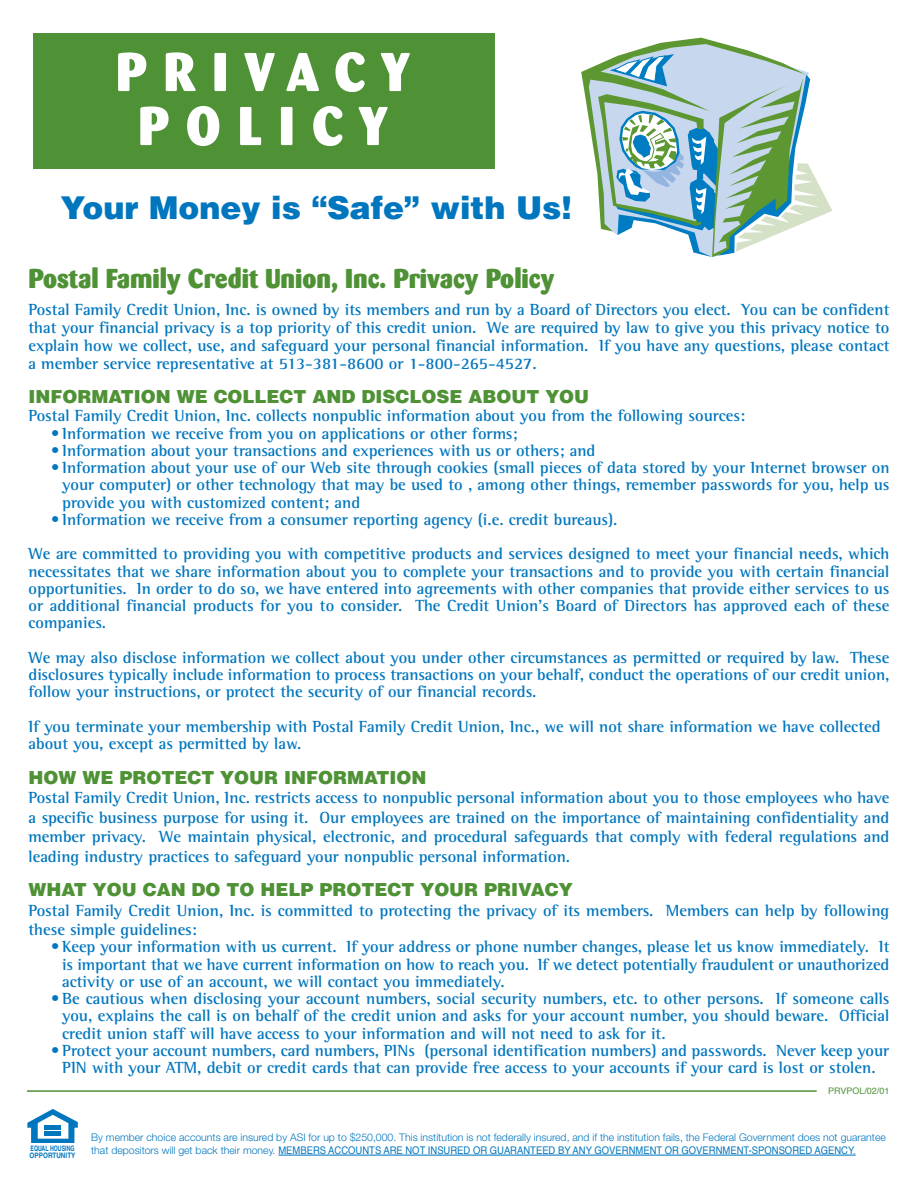
<style>
.page{position:relative;width:918px;height:1188px;background:#fff}
.page>*{position:absolute;margin:0;border:0;box-sizing:border-box;transform-origin:0 0}
.t1{font:800 54px/54px "Barmeno";letter-spacing:.32em;color:#fff;text-align:center}
.t2{font:900 31.5px "Helvetica";color:#0076be}
.t3{font:800 27px "Barmeno";color:#4f9236}
.t4{font:900 18px "Helvetica";color:#4f9236}
.t5{font:700 16.5px/17.2px "Rotis Semi Serif";color:#0076be;text-align:justify}
.t6{font:300 10.5px "Helvetica Neue";color:#0076be}
.t7{font:10.5px "Helvetica";color:#0076be;scale:.9 1}
.t8{font:9px "Helvetica";color:#4f9236}
.t9{font:700 7.5px/7.5px "Helvetica";color:#0076be;scale:.7 1}
.s1{font-family:"Helvetica Neue";font-weight:300}
</style>
<div class="page">
<svg style="left:27px;top:1109px;width:51px;height:34px"></svg>
<hr style="left:45px;top:1125px;width:16px;height:4px;background:#0076be">
<hr style="left:45px;top:1132px;width:16px;height:4px;background:#0076be">
<hr style="left:278px;top:1155px;width:578px;height:1px;background:#0076be">
<div style="left:33px;top:34px;width:461px;height:135px;background:#4f9236"></div>
<svg style="left:581px;top:38px;width:251px;height:219px"></svg>
<hr style="left:27px;top:1090px;width:790px;height:2px;background:#4f9236">
<h1 class="t1" style="left:116px;top:50px;width:296px">PRIVACY<br>POLICY</h1>
<h2 class="t2" style="left:61px;top:189px;width:513px">Your Money is “Safe” with Us!</h2>
<h3 class="t3" style="left:28px;top:267px;width:527px">Postal Family Credit Union, Inc. Privacy Policy</h3>
<p class="t5" style="left:28px;top:302px;width:863px;line-height:18px">Postal Family Credit Union, Inc. is owned by its members and run by a Board of Directors you elect. You can be confident that your financial privacy is a top priority of this credit union. We are required by law to give you this privacy notice to explain how we collect, use, and safeguard your personal financial information. If you have any questions, please contact a member service representative at 513-381-8600 or 1-800-265-4527.</p>
<p class="t4" style="left:28px;top:387px;width:562px">INFORMATION WE COLLECT AND DISCLOSE ABOUT YOU</p>
<p class="t5" style="left:28px;top:409px;width:718px">Postal Family Credit Union, Inc. collects nonpublic information about you from the following sources:</p>
<p class="t5" style="left:51px;top:426px;width:468px">• Information we receive from you on applications or other forms;</p>
<p class="t5" style="left:51px;top:443px;width:546px">• Information about your transactions and experiences with us or others; and</p>
<p class="t5" style="left:62px;top:461px;width:829px;text-indent:-11px">• Information about your use of our Web site through cookies (small pieces of data stored by your Internet browser on your computer) or other technology that may be used to , among other things, remember passwords for you, help us provide you with customized content; and</p>
<p class="t5" style="left:29px;top:504px;width:863px;line-height:34.5px;text-indent:23px">• Information we receive from a consumer reporting agency (i.e. credit bureaus).<br>We are committed to providing you with competitive products and services designed to meet your financial needs, which</p>
<p class="t5" style="left:29px;top:564px;width:863px">necessitates that we share information about you to complete your transactions and to provide you with certain financial opportunities. In order to do so, we have entered into agreements with other companies that provide either services to us or additional financial products for you to consider. The Credit Union’s Board of Directors has approved each of these companies.</p>
<p class="t5" style="left:29px;top:650px;width:863px">We may also disclose information we collect about you under other circumstances as permitted or required by law. These disclosures typically include information to process transactions on your behalf, conduct the operations of our credit union, follow your instructions, or protect the security of our financial records.</p>
<p class="t5" style="left:29px;top:719px;width:854px">If you terminate your membership with Postal Family Credit Union, Inc., we will not share information we have collected about you, except as permitted by law.</p>
<p class="t4" style="left:28px;top:767px;width:399px">HOW WE PROTECT YOUR INFORMATION</p>
<p class="t5" style="left:28px;top:790px;width:863px;line-height:19.5px">Postal Family Credit Union, Inc. restricts access to nonpublic personal information about you to those employees who have a specific business purpose for using it. Our employees are trained on the importance of maintaining confidentiality and member privacy. We maintain physical, electronic, and procedural safeguards that comply with federal regulations and leading industry practices to safeguard your nonpublic personal information.</p>
<p class="t4" style="left:28px;top:879px;width:546px">WHAT YOU CAN DO TO HELP PROTECT YOUR PRIVACY</p>
<p class="t5" style="left:28px;top:902px;width:863px;line-height:19.5px">Postal Family Credit Union, Inc. is committed to protecting the privacy of its members. Members can help by following these simple guidelines:</p>
<p class="t5" style="left:62px;top:940px;width:829px;text-indent:-11px">• Keep your information with us current. If your address or phone number changes, please let us know immediately. It is important that we have current information on how to reach you. If we detect potentially fraudulent or unauthorized activity or use of an account, we will contact you immediately.</p>
<p class="t5" style="left:62px;top:992px;width:829px;text-indent:-11px">• Be cautious when disclosing your account numbers, social security numbers, etc. to other persons. If someone calls you, explains the call is on behalf of the credit union and asks for your account number, you should beware. Official credit union staff will have access to your information and will not need to ask for it.</p>
<p class="t5" style="left:51px;top:1043px;width:840px;text-align:center">• Protect your account numbers, card numbers, PINs (personal identification numbers) and passwords. Never keep your<br>PIN with your ATM, debit or credit cards that can provide free access to your accounts if your card is lost or stolen.</p>
<p class="t8" style="left:828px;top:1087px;width:63px">PRVPOL/02/01</p>
<p class="t9" style="left:30px;top:1145px;width:67px">EQUAL HOUSING<br>OPPORTUNITY</p>
<p class="t6" style="left:91px;top:1133px;width:796px">By member choice accounts are insured by ASI for up to $250,000. This institution is not federally insured, and if the institution fails, the Federal Government does not guarantee</p>
<p class="t7" style="left:91px;top:1146px;width:851px"><span class="s1">that depositors will get back their money.</span> MEMBERS ACCOUNTS ARE NOT INSURED OR GUARANTEED BY ANY GOVERNMENT OR GOVERNMENT-SPONSORED AGENCY.</p>
</div>
